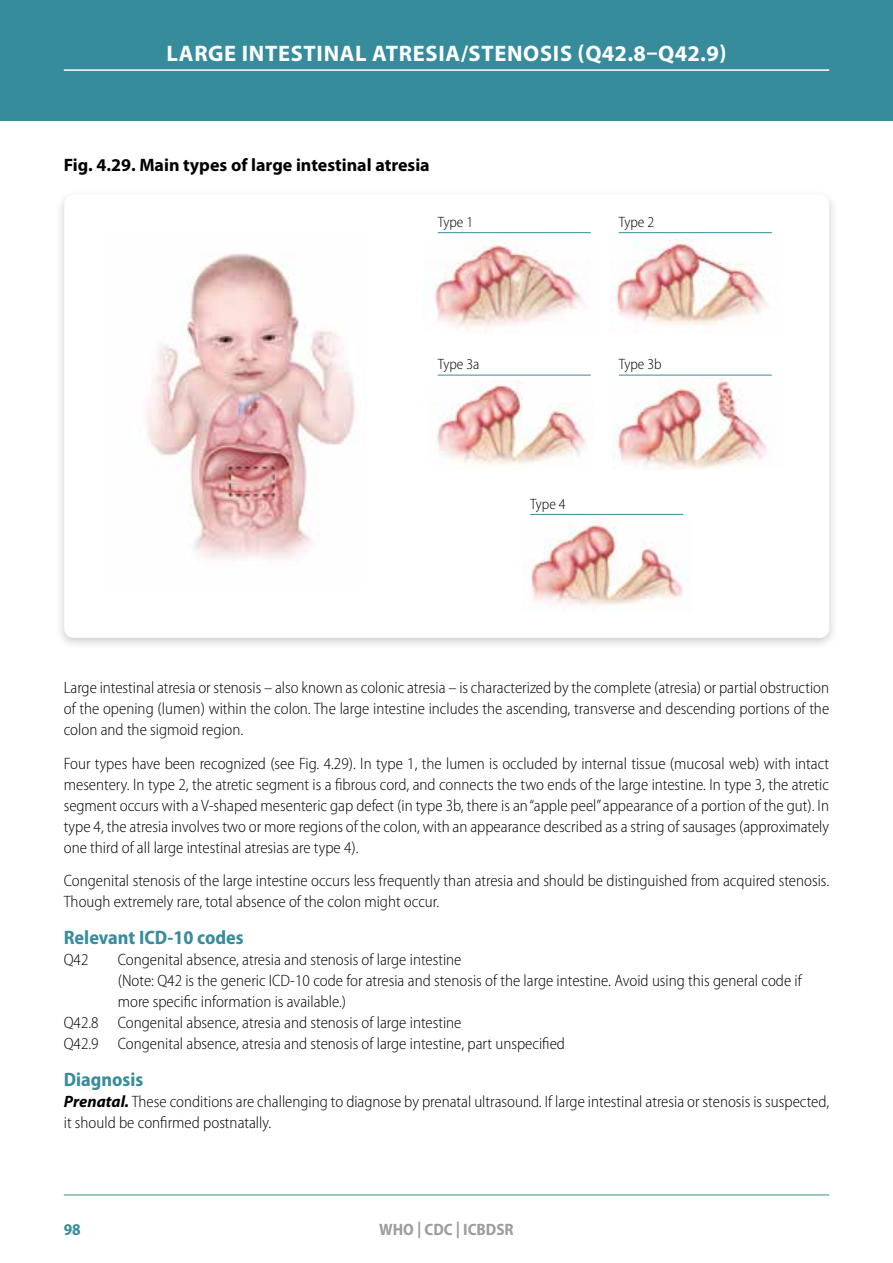
<style>
.page{position:relative;width:893px;height:1263px;background:#fff}
.page>*{position:absolute;margin:0;border:0;box-sizing:border-box;transform-origin:0 0}
.t1{font:700 22.5px "Myriad Pro";letter-spacing:.03em;color:#fff}
.t2{font:700 semi-condensed 19.5px "Myriad Pro";color:#378c9b}
.t3{font:700 18px "Myriad Pro";color:#000}
.t4{font:300 semi-condensed 16.5px/21px "Myriad Pro";color:#000;text-align:justify}
.t5{font:700 semi-condensed 16.5px "Myriad Pro";color:#9d9d9c}
.t6{font:700 semi-condensed 16.5px "Myriad Pro";color:#378c9b}
.t7{font:300 semi-condensed 15px "Myriad Pro";color:#000}
.s1{font-weight:700;font-style:italic;font-stretch:normal}
</style>
<div class="page">
<hr style="left:64px;top:1194px;width:765px;height:1px;background:#378c9b">
<div style="left:0;top:0;width:893px;height:120px;background:#378c9b"></div>
<hr style="left:64px;top:69px;width:765px;height:2px;background:#fff">
<div style="left:55px;top:188px;width:783px;height:462px;background:#000;opacity:.2"></div>
<div style="left:64px;top:194px;width:765px;height:444px;background:#fff;border-radius:9px"></div>
<hr style="left:438px;top:232px;width:153px;height:1px;background:#378c9b">
<hr style="left:619px;top:232px;width:153px;height:1px;background:#378c9b">
<hr style="left:438px;top:375px;width:153px;height:1px;background:#378c9b">
<hr style="left:619px;top:375px;width:153px;height:1px;background:#378c9b">
<hr style="left:530px;top:514px;width:153px;height:1px;background:#378c9b">
<img style="left:146px;top:253px;width:209px;height:307px">
<img style="left:433px;top:239px;width:153px;height:93px">
<img style="left:612px;top:239px;width:156px;height:86px">
<img style="left:436px;top:381px;width:150px;height:85px">
<img style="left:613px;top:378px;width:154px;height:92px">
<img style="left:531px;top:517px;width:153px;height:94px">
<h1 class="t1" style="left:167px;top:41px;width:561px">LARGE INTESTINAL ATRESIA/STENOSIS (Q42.8–Q42.9)</h1>
<p class="t3" style="left:64px;top:155px;width:368px">Fig. 4.29. Main types of large intestinal atresia</p>
<p class="t7" style="left:438px;top:214px;width:37px">Type 1</p>
<p class="t7" style="left:619px;top:214px;width:37px">Type 2</p>
<p class="t7" style="left:438px;top:356px;width:43px">Type 3a</p>
<p class="t7" style="left:619px;top:356px;width:44px">Type 3b</p>
<p class="t7" style="left:530px;top:496px;width:37px">Type 4</p>
<p class="t4" style="left:64px;top:677px;width:767px">Large intestinal atresia or stenosis – also known as colonic atresia – is characterized by the complete (atresia) or partial obstruction of the opening (lumen) within the colon. The large intestine includes the ascending, transverse and descending portions of the colon and the sigmoid region.</p>
<p class="t4" style="left:64px;top:753px;width:767px">Four types have been recognized (see Fig. 4.29). In type 1, the lumen is occluded by internal tissue (mucosal web) with intact mesentery. In type 2, the atretic segment is a fibrous cord, and connects the two ends of the large intestine. In type 3, the atretic segment occurs with a V-shaped mesenteric gap defect (in type 3b, there is an “apple peel” appearance of a portion of the gut). In type 4, the atresia involves two or more regions of the colon, with an appearance described as a string of sausages (approximately one third of all large intestinal atresias are type 4).</p>
<p class="t4" style="left:64px;top:871px;width:767px">Congenital stenosis of the large intestine occurs less frequently than atresia and should be distinguished from acquired stenosis.<br>Though extremely rare, total absence of the colon might occur.</p>
<p class="t2" style="left:64px;top:927px;width:181px">Relevant ICD-10 codes</p>
<p class="t4" style="left:64px;top:949px;width:26px">Q42</p>
<p class="t4" style="left:118px;top:949px;width:345px">Congenital absence, atresia and stenosis of large intestine</p>
<p class="t4" style="left:118px;top:970px;width:685px">(Note: Q42 is the generic ICD-10 code for atresia and stenosis of the large intestine. Avoid using this general code if</p>
<p class="t4" style="left:118px;top:991px;width:230px">more specific information is available.)</p>
<p class="t4" style="left:64px;top:1012px;width:399px">Q42.8 Congenital absence, atresia and stenosis of large intestine</p>
<p class="t4" style="left:64px;top:1033px;width:503px">Q42.9 Congenital absence, atresia and stenosis of large intestine, part unspecified</p>
<p class="t2" style="left:64px;top:1068px;width:81px">Diagnosis</p>
<p class="t4" style="left:64px;top:1091px;width:767px"><span class="s1">Prenatal.</span> These conditions are challenging to diagnose by prenatal ultrasound. If large intestinal atresia or stenosis is suspected, it should be confirmed postnatally.</p>
<p class="t6" style="left:64px;top:1220px;width:19px">98</p>
<p class="t5" style="left:379px;top:1220px;width:136px">WHO | CDC | ICBDSR</p>
</div>
